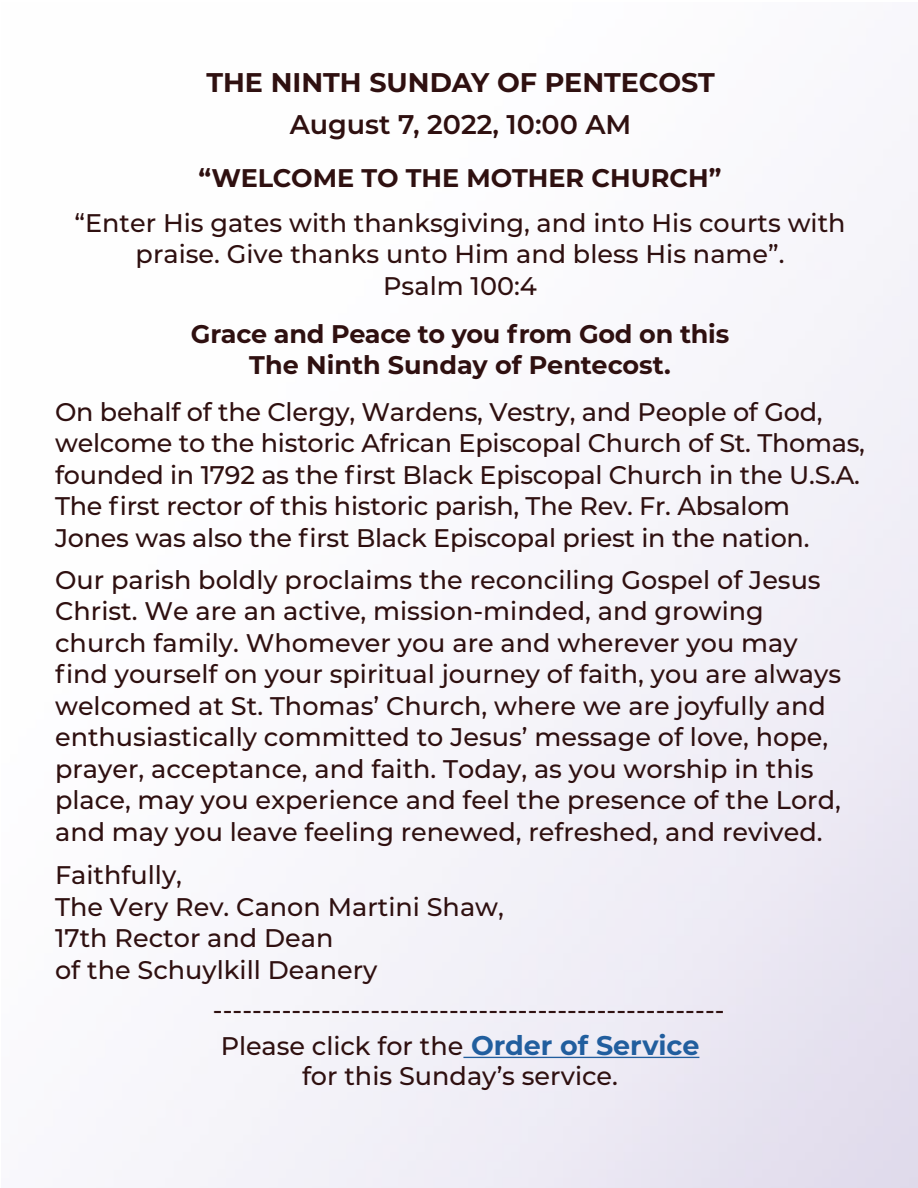
<style>
.page{position:relative;width:918px;height:1188px;background:#fff}
.page>*{position:absolute;margin:0;border:0;box-sizing:border-box;transform-origin:0 0}
.t1{font:700 27px "Montserrat";color:#2f1010}
.t2{font:600 27px "Montserrat";color:#2f1010}
.t3{font:500 25.5px/31.5px "Montserrat";color:#2f1010}
.t4{font:700 25.5px/31.5px "Montserrat";color:#2f1010;text-align:center}
.s1{font-weight:700;font-size:27px;color:#215e9e}
</style>
<div class="page">
<hr style="left:463px;top:1057px;width:236px;height:1px;background:#215e9e">
<p class="t1" style="left:206px;top:62px;width:510px">THE NINTH SUNDAY OF PENTECOST</p>
<p class="t2" style="left:290px;top:106px;width:343px">August 7, 2022, 10:00 AM</p>
<p class="t4" style="left:199px;top:161px;width:525px">“WELCOME TO THE MOTHER CHURCH”</p>
<p class="t3" style="left:74px;top:206px;width:773px;text-align:center">“Enter His gates with thanksgiving, and into His courts with praise. Give thanks unto Him and bless His name”.<br>Psalm 100:4</p>
<p class="t4" style="left:191px;top:317px;width:540px">Grace and Peace to you from God on this<br>The Ninth Sunday of Pentecost.</p>
<p class="t3" style="left:55px;top:395px;width:812px">On behalf of the Clergy, Wardens, Vestry, and People of God, welcome to the historic African Episcopal Church of St. Thomas, founded in 1792 as the first Black Episcopal Church in the U.S.A.<br>The first rector of this historic parish, The Rev. Fr. Absalom Jones was also the first Black Episcopal priest in the nation.</p>
<p class="t3" style="left:55px;top:563px;width:788px">Our parish boldly proclaims the reconciling Gospel of Jesus Christ. We are an active, mission-minded, and growing church family. Whomever you are and wherever you may find yourself on your spiritual journey of faith, you are always welcomed at St. Thomas’ Church, where we are joyfully and enthusiastically committed to Jesus’ message of love, hope, prayer, acceptance, and faith. Today, as you worship in this place, may you experience and feel the presence of the Lord, and may you leave feeling renewed, refreshed, and revived.</p>
<p class="t3" style="left:55px;top:858px;width:450px">Faithfully,<br>The Very Rev. Canon Martini Shaw,<br>17th Rector and Dean<br>of the Schuylkill Deanery</p>
<p class="t3" style="left:221px;top:991px;width:505px;line-height:35.4px;text-indent:-8px">----------------------------------------------------<br>Please click for the <span class="s1">Order of Service</span></p>
<p class="t3" style="left:302px;top:1059px;width:317px">for this Sunday’s service.</p>
</div>
